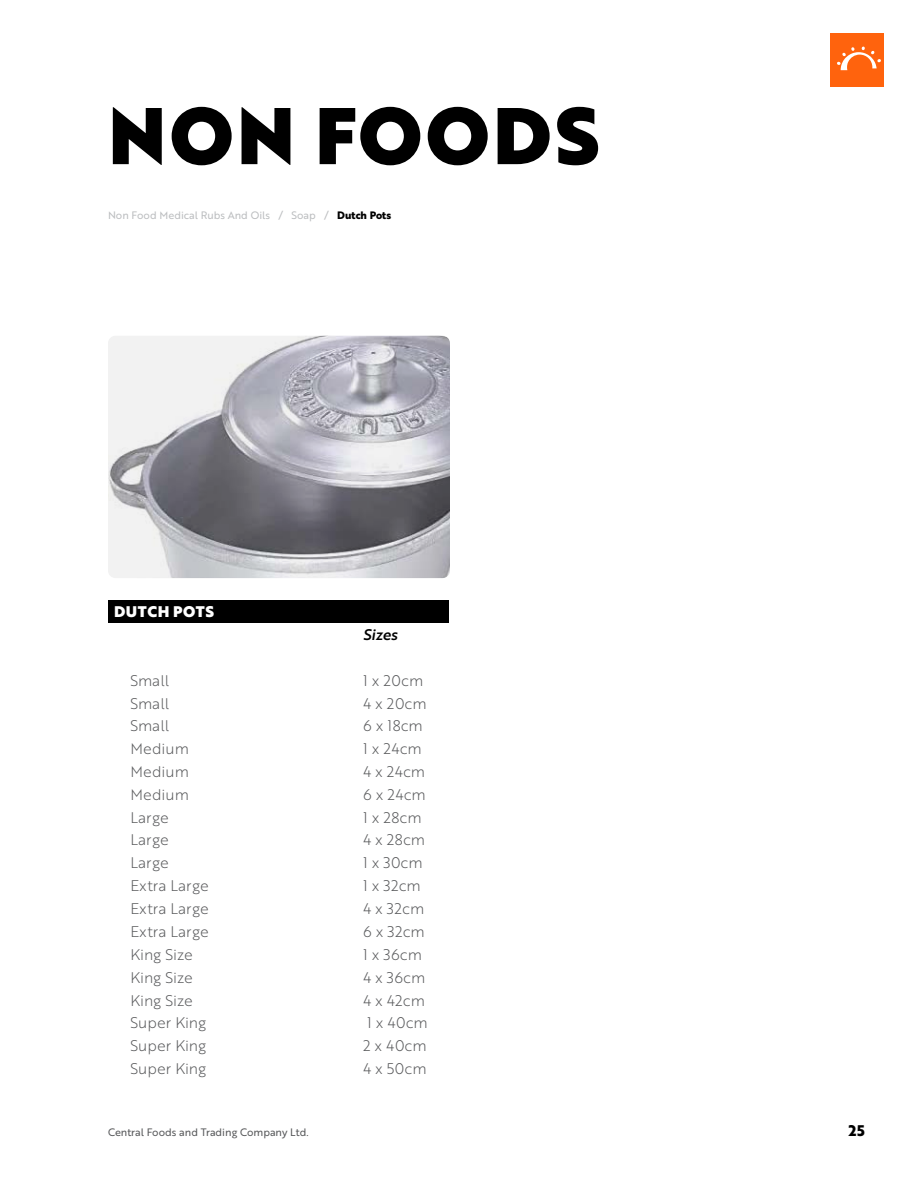
<style>
.page{position:relative;width:918px;height:1188px;background:#fff}
.page>*{position:absolute;margin:0;border:0;box-sizing:border-box;transform-origin:0 0}
.t1{font:78px "Brother 1816 Black";letter-spacing:.04em;color:#000}
.t2{font:15px "Brother 1816 Light";color:#58595b}
.t3{font:15px "Brother 1816 Black";letter-spacing:.04em;color:#fff}
.t4{font:15px "Brother 1816 Medium Italic";color:#000}
.t5{font:700 15px "Brother 1816 Extra";color:#000}
.t6{font:10.5px "Brother 1816 Regular";color:#bcbec0}
.t7{font:10.5px "Brother 1816 Regular";color:#58595b}
.s1{font-family:"Brother 1816 Extra";font-weight:700;color:#000}
</style>
<div class="page">
<div style="left:830px;top:33px;width:54px;height:54px;background:#ff630d"></div>
<svg style="left:837px;top:46px;width:44px;height:24px"></svg>
<div style="left:108px;top:601px;width:340px;height:22px;background:#000"></div>
<img style="left:108px;top:336px;width:342px;height:242px">
<h1 class="t1" style="left:108px;top:76px;width:493px">NON FOODS</h1>
<p class="t6" style="left:108px;top:207px;width:285px">Non Food Medical Rubs And Oils / Soap / <span class="s1">Dutch Pots</span></p>
<p class="t3" style="left:114px;top:600px;width:102px">DUTCH POTS</p>
<p class="t4" style="left:363px;top:624px;width:36px">Sizes</p>
<p class="t2" style="left:130px;top:669px;width:40px">Small</p>
<p class="t2" style="left:363px;top:669px;width:62px">1 x 20cm</p>
<p class="t2" style="left:130px;top:692px;width:40px">Small</p>
<p class="t2" style="left:363px;top:692px;width:65px">4 x 20cm</p>
<p class="t2" style="left:130px;top:715px;width:40px">Small</p>
<p class="t2" style="left:363px;top:715px;width:61px">6 x 18cm</p>
<p class="t2" style="left:130px;top:738px;width:60px">Medium</p>
<p class="t2" style="left:363px;top:738px;width:60px">1 x 24cm</p>
<p class="t2" style="left:130px;top:761px;width:60px">Medium</p>
<p class="t2" style="left:363px;top:761px;width:64px">4 x 24cm</p>
<p class="t2" style="left:130px;top:783px;width:60px">Medium</p>
<p class="t2" style="left:363px;top:783px;width:64px">6 x 24cm</p>
<p class="t2" style="left:130px;top:806px;width:40px">Large</p>
<p class="t2" style="left:363px;top:806px;width:60px">1 x 28cm</p>
<p class="t2" style="left:130px;top:829px;width:40px">Large</p>
<p class="t2" style="left:363px;top:829px;width:64px">4 x 28cm</p>
<p class="t2" style="left:130px;top:852px;width:40px">Large</p>
<p class="t2" style="left:363px;top:852px;width:61px">1 x 30cm</p>
<p class="t2" style="left:130px;top:875px;width:80px">Extra Large</p>
<p class="t2" style="left:363px;top:875px;width:59px">1 x 32cm</p>
<p class="t2" style="left:130px;top:897px;width:80px">Extra Large</p>
<p class="t2" style="left:363px;top:897px;width:63px">4 x 32cm</p>
<p class="t2" style="left:130px;top:920px;width:80px">Extra Large</p>
<p class="t2" style="left:363px;top:920px;width:63px">6 x 32cm</p>
<p class="t2" style="left:130px;top:943px;width:64px">King Size</p>
<p class="t2" style="left:363px;top:943px;width:60px">1 x 36cm</p>
<p class="t2" style="left:130px;top:966px;width:64px">King Size</p>
<p class="t2" style="left:363px;top:966px;width:64px">4 x 36cm</p>
<p class="t2" style="left:130px;top:989px;width:64px">King Size</p>
<p class="t2" style="left:363px;top:989px;width:63px">4 x 42cm</p>
<p class="t2" style="left:130px;top:1012px;width:77px">Super King</p>
<p class="t2" style="left:367px;top:1012px;width:62px">1 x 40cm</p>
<p class="t2" style="left:130px;top:1035px;width:77px">Super King</p>
<p class="t2" style="left:363px;top:1035px;width:65px">2 x 40cm</p>
<p class="t2" style="left:130px;top:1058px;width:77px">Super King</p>
<p class="t2" style="left:363px;top:1058px;width:65px">4 x 50cm</p>
<p class="t7" style="left:108px;top:1125px;width:202px">Central Foods and Trading Company Ltd.</p>
<p class="t5" style="left:848px;top:1119px;width:18px">25</p>
</div>
